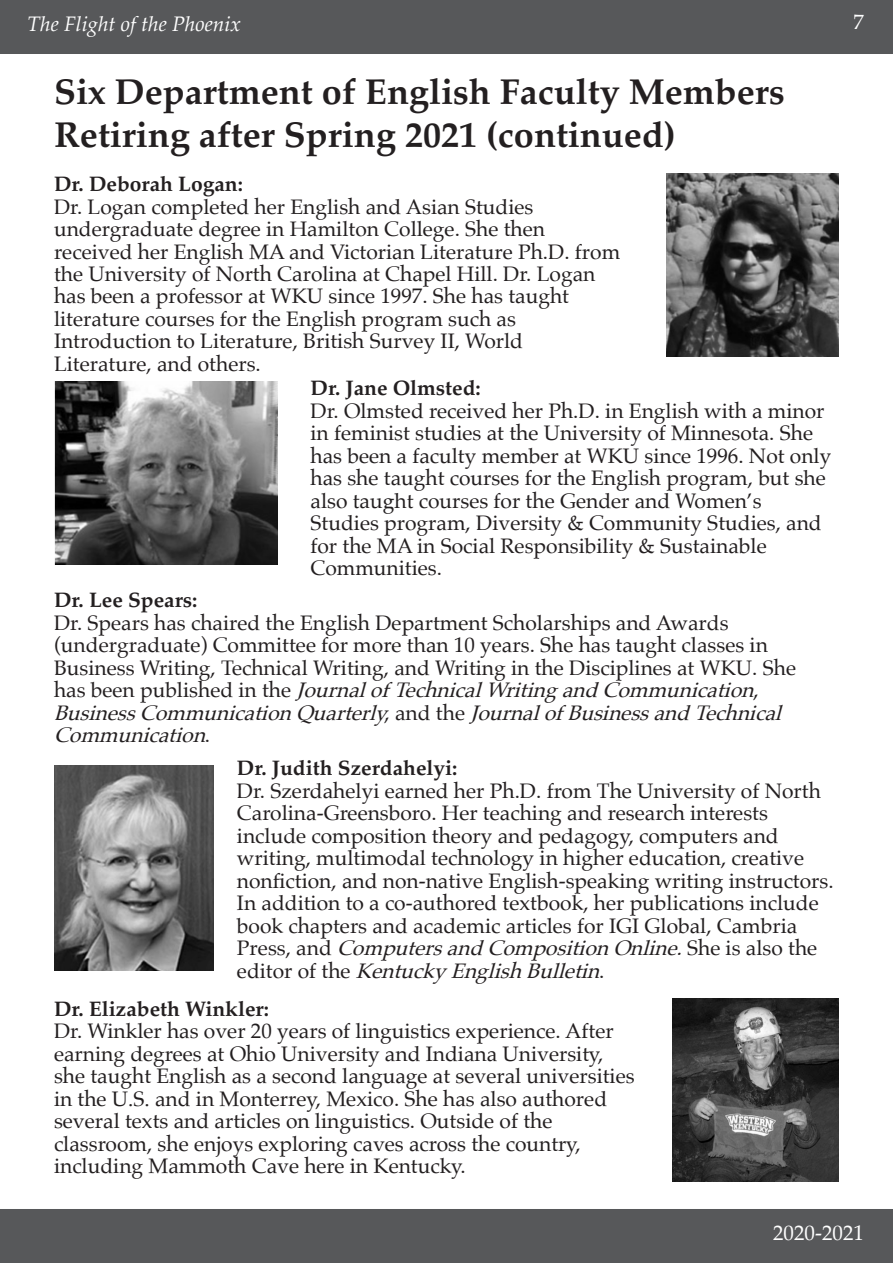
<style>
.page{position:relative;width:893px;height:1263px;background:#fff}
.page>*{position:absolute;margin:0;border:0;box-sizing:border-box;transform-origin:0 0}
.t1{font:700 36px/43.2px "Palatino";color:#231f20}
.t2{font:21px/22.5px "Palatino";color:#231f20}
.t3{font:italic 21px "Palatino";color:#fff}
.t4{font:21px "Palatino";color:#fff}
.t5{font:21px "Palatino Linotype";color:#fff}
.s1{font-weight:700}
.s2{font-family:"Palatino Linotype"}
.s3{font-style:italic}
</style>
<div class="page">
<div style="left:1px;top:1px;width:891px;height:52px;background:#57585a"></div>
<div style="left:0;top:0;width:893px;height:54px;border:2px solid #57585a"></div>
<div style="left:1px;top:1210px;width:891px;height:52px;background:#57585a"></div>
<div style="left:0;top:1209px;width:893px;height:54px;border:2px solid #57585a"></div>
<img style="left:54px;top:766px;width:159px;height:205px">
<img style="left:673px;top:999px;width:166px;height:182px">
<img style="left:666px;top:174px;width:173px;height:182px">
<img style="left:55px;top:382px;width:222px;height:183px">
<p class="t3" style="left:27px;top:6px;width:215px">The Flight of the Phoenix</p>
<p class="t5" style="left:854px;top:7px;width:12px">7</p>
<p class="t1" style="left:54px;top:69px;width:732px">Six Department of English Faculty Members<br>Retiring after Spring 2021 (continued)</p>
<p class="t2" style="left:54px;top:172px;width:568px"><span class="s1">Dr. Deborah Logan:<br></span>Dr. Logan completed her English and Asian Studies undergraduate degree in Hamilton College. She then received her English MA and Victorian Literature Ph.D. from <span class="s2">the</span> University of North Carolina at Chapel Hill. Dr. Logan has been a professor at WKU since 1997. She has taught literature courses for the English program such as Introduction to Literature, British Survey II, World Literature, and others.</p>
<p class="t2" style="left:310px;top:377px;width:522px"><span class="s1">Dr. Jane Olmsted:<br></span>Dr. Olmsted received her Ph.D. in English with a minor in feminist studies at the University of Minnesota. She has been a faculty member at WKU since 1996. Not only has she taught courses for the English program<span class="s2">,</span> but <span class="s2">she </span>also <span class="s2">taught courses</span> for the Gender and Women’s Studies program, Diversity &amp; Community Studies, and for the MA in Social Responsibility &amp; Sustainable Communities.</p>
<p class="t2" style="left:54px;top:588px;width:744px"><span class="s1">Dr. Lee Spears:<br></span>Dr. Spears has chaired the English Department Scholarships and Awards (undergraduate) Committee for <span class="s2">more than</span> 10 years. She has taught classes in Business Writing, Technical Writing, and Writing in the Disciplines at WKU. She h a s b e e n p u b l i s h e d i n t h e <span class="s3">JournalofTechnicalWritingandCommunication</span>, <span class="s3">BusinessCommunicationQuarterly</span>, a n d t h e <span class="s3">JournalofBusinessandTechnical Communication</span>.</p>
<p class="t2" style="left:237px;top:757px;width:598px"><span class="s1">Dr. Judith Szerdahelyi:<br></span>Dr. Szerdahelyi earned her Ph.D. from The University of North Carolina-Greensboro. Her teaching and research interests include composition theory and pedagogy, computers and writing, multimodal technology in higher education, creative nonfiction, and non-native English-speaking writing instructors.<br>In addition to a co-authored textbook, her publications include book chapters and academic articles for IGI Global, Cambria<br>P r e s s , a n d <span class="s3">ComputersandCompositionOnline.</span>S h e i s a l s o t h e<br>e d i t o r o f t h e <span class="s3">KentuckyEnglishBulletin</span>.</p>
<p class="t2" style="left:54px;top:997px;width:582px"><span class="s1">Dr. Elizabeth Winkler:<br></span>Dr. Winkler has over 20 years of linguistics experience. After earning degrees at Ohio University and Indiana University, she taught English as a second language at several universities in the U<span class="s2">.</span>S<span class="s2">.</span> and in Monterrey, Mexico. She has also authored several texts and articles on linguistics. Outside of the classroom, she enjoys exploring caves across the country, including Mammoth Cave here in Kentucky.</p>
<p class="t4" style="left:773px;top:1216px;width:92px">2020-2021</p>
</div>
